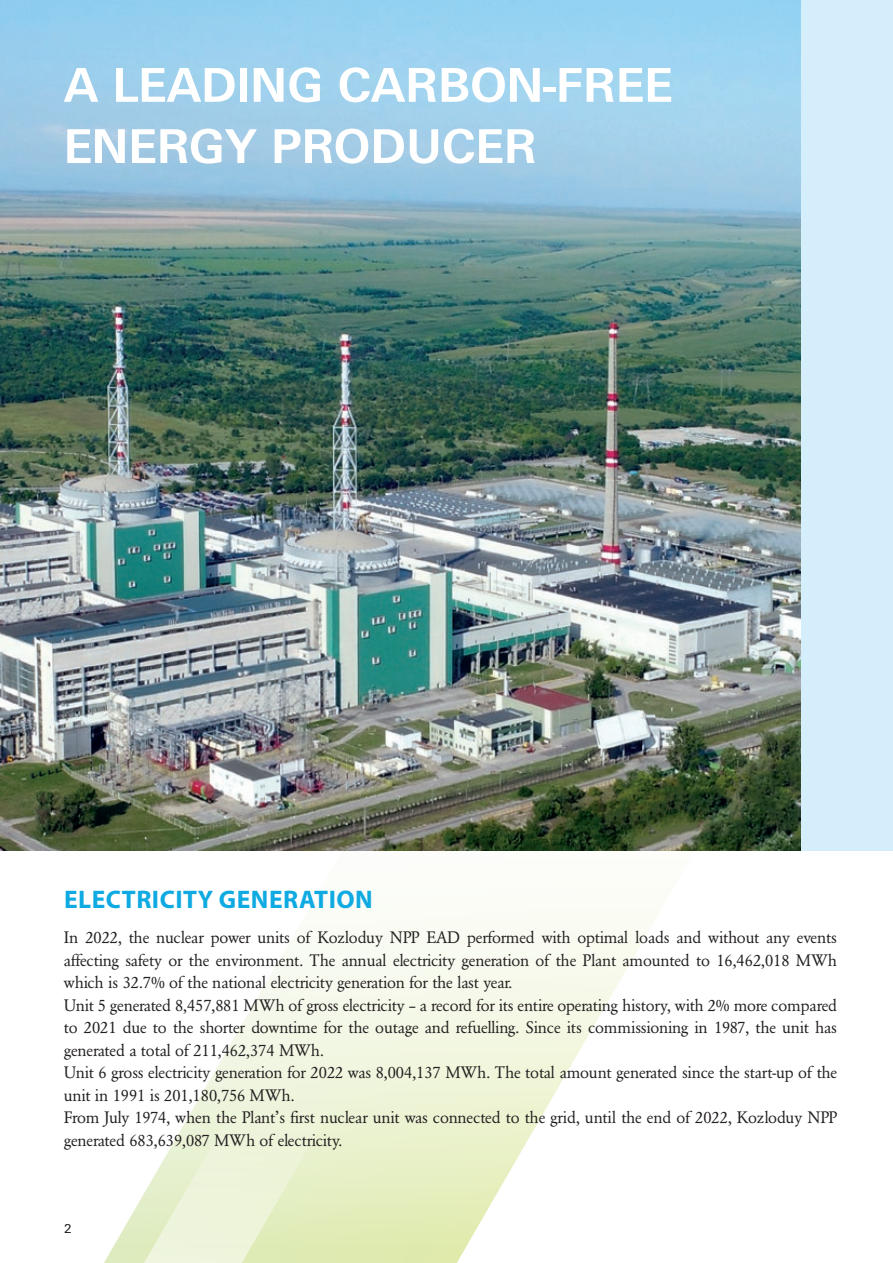
<style>
.page{position:relative;width:893px;height:1263px;background:#fff}
.page>*{position:absolute;margin:0;border:0;box-sizing:border-box;transform-origin:0 0}
.Заглавие{font:700 51px/61.2px "Universum Bg";color:#fff}
.t1{font:700 25.5px "Myriad Pro";letter-spacing:.02em;color:#0faae2}
.t2{font:18px/22.5px "HS Garamond Bg";letter-spacing:-.01em;color:#231f20;text-align:justify}
.t3{font:13.5px "Universum Bg";color:#231f20}
</style>
<div class="page">
<svg style="left:96px;top:850px;width:599px;height:413px"></svg>
<svg style="left:137px;top:851px;width:343px;height:412px"></svg>
<div style="left:783px;top:0;width:110px;height:850px;background:#d4effb"></div>
<img style="left:0;top:0;width:800px;height:850px">
<p class="Заглавие" style="left:64px;top:55px;width:610px">A LEADING CARBON-FREE<br>ENERGY PRODUCER</p>
<p class="t1" style="left:64px;top:883px;width:310px">ELECTRICITY GENERATION</p>
<p class="t2" style="left:64px;top:928px;width:775px">In 2022, the nuclear power units of Kozloduy NPP EAD performed with optimal loads and without any events affecting safety or the environment. The annual electricity generation of the Plant amounted to 16,462,018 MWh which is 32.7% of the national electricity generation for the last year.</p>
<p class="t2" style="left:64px;top:995px;width:775px">Unit 5 generated 8,457,881 MWh of gross electricity – a record for its entire operating history, with 2% more compared to 2021 due to the shorter downtime for the outage and refuelling. Since its commissioning in 1987, the unit has generated a total of 211,462,374 MWh.</p>
<p class="t2" style="left:64px;top:1063px;width:775px">Unit 6 gross electricity generation for 2022 was 8,004,137 MWh. The total amount generated since the start-up of the unit in 1991 is 201,180,756 MWh.</p>
<p class="t2" style="left:64px;top:1108px;width:775px">From July 1974, when the Plant’s first nuclear unit was connected to the grid, until the end of 2022, Kozloduy NPP generated 683,639,087 MWh of electricity.</p>
<p class="t3" style="left:64px;top:1223px;width:10px">2</p>
</div>
